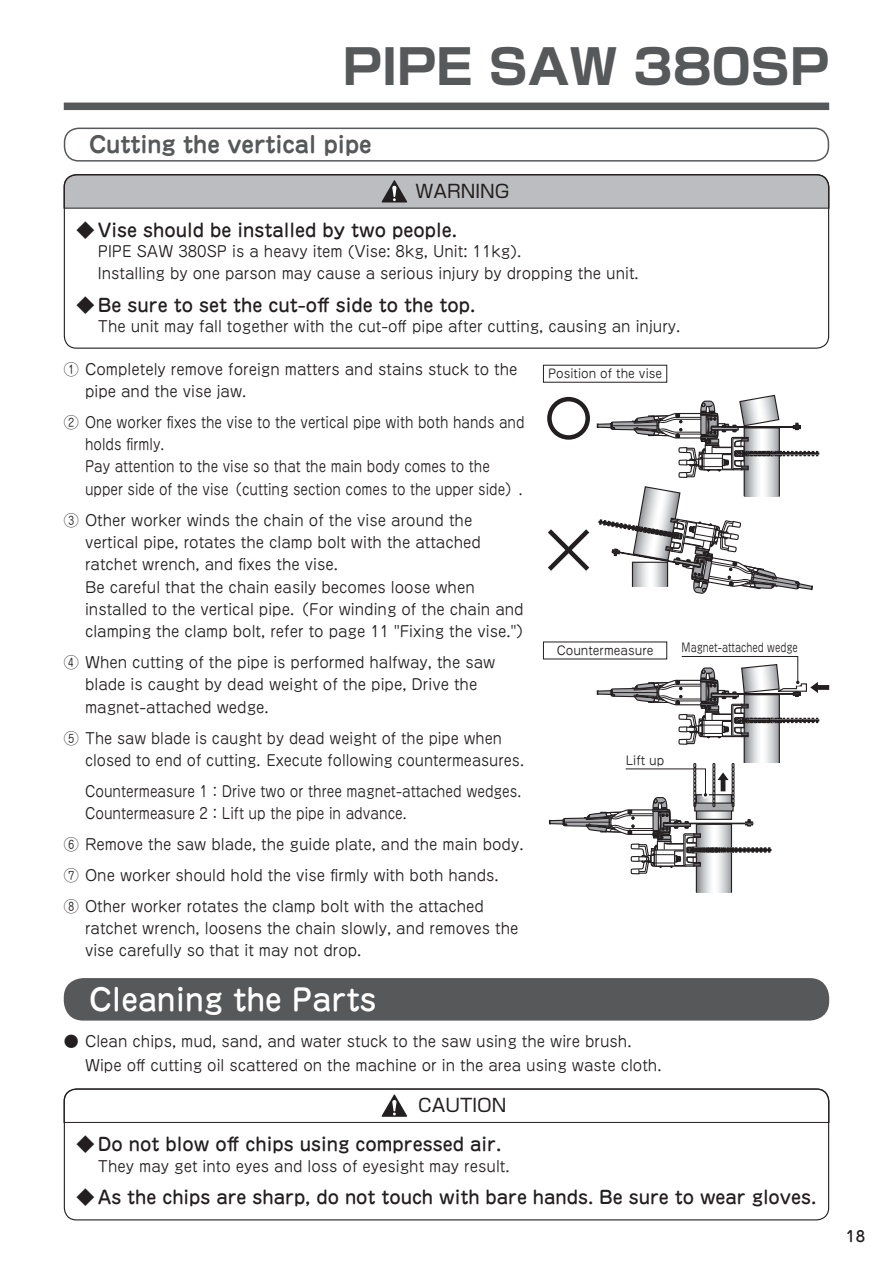
<style>
.page{position:relative;width:893px;height:1263px;background:#fff}
.page>*{position:absolute;margin:0;border:0;box-sizing:border-box;transform-origin:0 0}
.t1{font:700 48px "Shin Go Pro";color:#57585a}
.t2{font:500 30px "Jun 34 Pro";color:#fff}
.t3{font:700 22.5px "Jun 501 Pro";color:#57585a}
.t4{font:500 18px "Jun 34 Pro";color:#231f20}
.t5{font:18px "Shin Go Pro";color:#231f20}
.t6{font:15px/22.4px "Jun 201 Pro";color:#231f20}
.t7{font:15px/22.4px "Jun 201 Pro";color:#231f20;scale:.91 1}
.t8{font:500 15px "Jun 34 Pro";color:#231f20}
.t9{font:12px "Jun 201 Pro";color:#231f20}
.t10{font:12px "Jun 201 Pro";color:#231f20;scale:.8 1}
</style>
<div class="page">
<div style="left:64px;top:103px;width:765px;height:7px;background:#57585a"></div>
<div style="left:64px;top:128px;width:765px;height:34px;border:2px solid #57585a;border-radius:14px"></div>
<div style="left:64px;top:978px;width:765px;height:42px;background:#57585a;border-radius:20px"></div>
<svg style="left:746px;top:747px;width:32px;height:14px"></svg>
<div style="left:744px;top:694px;width:36px;height:69px;border:1px solid #231f20"></div>
<svg style="left:698px;top:876px;width:32px;height:15px"></svg>
<div style="left:696px;top:824px;width:36px;height:69px;border:1px solid #231f20"></div>
<svg style="left:547px;top:394px;width:272px;height:200px"></svg>
<div style="left:542px;top:364px;width:126px;height:20px;border:3px solid #fff"></div>
<div style="left:543px;top:365px;width:124px;height:17px;background:#fff"></div>
<div style="left:542px;top:640px;width:126px;height:20px;border:3px solid #fff"></div>
<div style="left:543px;top:642px;width:124px;height:17px;background:#fff"></div>
<svg style="left:548px;top:763px;width:223px;height:113px"></svg>
<svg style="left:596px;top:653px;width:233px;height:94px"></svg>
<svg style="left:64px;top:174px;width:765px;height:35px;background:#afb0b3"></svg>
<svg style="left:64px;top:1088px;width:765px;height:35px"></svg>
<h1 class="t1" style="left:343px;top:28px;width:488px">PIPE SAW 380SP</h1>
<h3 class="t3" style="left:89px;top:127px;width:284px">Cutting the vertical pipe</h3>
<p class="t5" style="left:415px;top:177px;width:95px">WARNING</p>
<p class="t4" style="left:77px;top:216px;width:382px">◆ Vise should be installed by two people.</p>
<p class="t6" style="left:98px;top:238px;width:542px">PIPE SAW 380SP is a heavy item (Vise: 8kg, Unit: 11kg).<br>Installing by one parson may cause a serious injury by dropping the unit.</p>
<p class="t4" style="left:77px;top:291px;width:400px">◆ Be sure to set the cut-off side to the top.</p>
<p class="t6" style="left:98px;top:314px;width:584px">The unit may fall together with the cut-off pipe after cutting, causing an injury.</p>
<p class="t6" style="left:85px;top:356px;width:434px;text-indent:-21px">① Completely remove foreign matters and stains stuck to the pipe and the vise jaw．</p>
<p class="t6" style="left:85px;top:409px;width:441px;text-indent:-21px">② One worker fixes the vise to the vertical pipe with both hands and holds firmly.<br>Pay attention to the vise so that the main body comes to the upper side of the vise（cutting section comes to the upper side）.</p>
<p class="t6" style="left:85px;top:507px;width:448px;text-indent:-21px">③ Other worker winds the chain of the vise around the<br>vertical pipe, rotates the clamp bolt with the attached ratchet wrench, and fixes the vise.<br>Be careful that the chain easily becomes loose when installed to the vertical pipe.（For winding of the chain and clamping the clamp bolt, refer to page 11 "Fixing the vise."）</p>
<p class="t6" style="left:85px;top:650px;width:412px;text-indent:-21px">④ When cutting of the pipe is performed halfway, the saw blade is caught by dead weight of the pipe, Drive the magnet-attached wedge．</p>
<p class="t6" style="left:85px;top:725px;width:451px;text-indent:-21px">⑤ The saw blade is caught by dead weight of the pipe when closed to end of cutting．Execute following countermeasures．</p>
<p class="t7" style="left:85px;top:778px;width:492px">Countermeasure 1：Drive two or three magnet-attached wedges．<br>Countermeasure 2：Lift up the pipe in advance．</p>
<p class="t6" style="left:64px;top:827px;width:472px;line-height:30.9px">⑥ Remove the saw blade, the guide plate, and the main body．<br>⑦ One worker should hold the vise firmly with both hands．<br>⑧ Other worker rotates the clamp bolt with the attached</p>
<p class="t6" style="left:85px;top:915px;width:435px">ratchet wrench, loosens the chain slowly, and removes the vise carefully so that it may not drop.</p>
<p class="t9" style="left:548px;top:364px;width:116px">Position of the vise</p>
<p class="t9" style="left:557px;top:641px;width:98px">Countermeasure</p>
<p class="t10" style="left:682px;top:638px;width:147px">Magnet-attached wedge</p>
<p class="t9" style="left:626px;top:751px;width:40px">Lift up</p>
<h2 class="t2" style="left:89px;top:975px;width:289px">Cleaning the Parts</h2>
<p class="t6" style="left:85px;top:1027px;width:578px;line-height:24.5px;text-indent:-21px">● Clean chips, mud, sand, and water stuck to the saw using the wire brush.<br>Wipe off cutting oil scattered on the machine or in the area using waste cloth.</p>
<p class="t5" style="left:418px;top:1091px;width:90px">CAUTION</p>
<p class="t4" style="left:77px;top:1130px;width:427px">◆ Do not blow off chips using compressed air.</p>
<p class="t6" style="left:98px;top:1154px;width:413px">They may get into eyes and loss of eyesight may result.</p>
<p class="t4" style="left:77px;top:1183px;width:741px">◆ As the chips are sharp, do not touch with bare hands. Be sure to wear gloves.</p>
<p class="t8" style="left:846px;top:1224px;width:20px">18</p>
</div>
